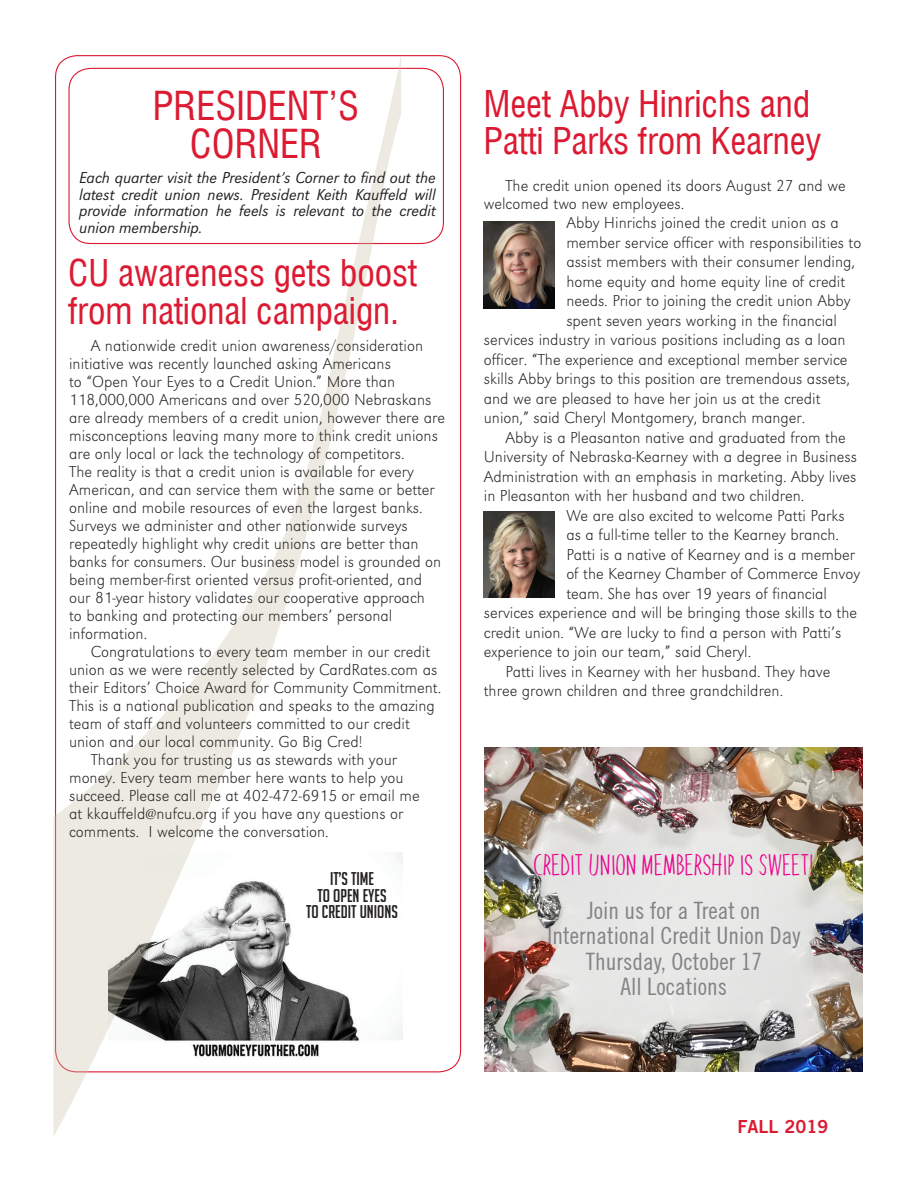
<style>
.page{position:relative;width:918px;height:1188px;background:#fff}
.page>*{position:absolute;margin:0;border:0;box-sizing:border-box;transform-origin:0 0}
.t1{font:39px "Corporate Condensed Regular SWFTE";color:#dc1a32}
.Bullet_List{font:36px/37.5px "Corporate Condensed Regular SWFTE";color:#dc1a32}
.t2{font:condensed 24px/25.5px "Trade Gothic No.18";color:#808285;text-align:center}
.t3{font:22.5px "Lemonade Stand";color:#ed028c}
.t4{font:18px "Big Noodle Titling";color:#231f20}
.t5{font:18px "Trade Gothic LT Std Bd 2";color:#dc1a32}
.t6{font:300 expanded 16.5px/18px "URW Grotesk";color:#231f20}
.t7{font:italic 300 16.5px/16.5px "URW Grotesk";color:#231f20;text-align:justify;scale:.95 1}
</style>
<div class="page">
<img style="left:484px;top:221px;width:70px;height:88px">
<img style="left:484px;top:512px;width:70px;height:85px">
<img style="left:485px;top:747px;width:378px;height:324px">
<svg style="left:53px;top:55px;width:349px;height:1082px"></svg>
<p class="t1" style="left:153px;top:82px;width:207px">PRESIDENT’S</p>
<p class="t1" style="left:190px;top:120px;width:134px">CORNER</p>
<p class="t7" style="left:79px;top:170px;width:377px">Each quarter visit the President’s Corner to find out the latest credit union news. President Keith Kauffeld will provide information he feels is relevant to the credit union membership.</p>
<p class="Bullet_List" style="left:68px;top:254px;width:350px">CU awareness gets boost from national campaign.</p>
<p class="t6" style="left:69px;top:336px;width:377px;text-indent:22px">A nationwide credit union awareness/consideration initiative was recently launched asking Americans<br>to “Open Your Eyes to a Credit Union.” More than 118,000,000 Americans and over 520,000 Nebraskans are already members of a credit union, however there are misconceptions leaving many more to think credit unions are only local or lack the technology of competitors.<br>The reality is that a credit union is available for every American, and can service them with the same or better online and mobile resources of even the largest banks.<br>Surveys we administer and other nationwide surveys repeatedly highlight why credit unions are better than banks for consumers. Our business model is grounded on being member-first oriented versus profit-oriented, and our 81-year history validates our cooperative approach<br>to banking and protecting our members’ personal information.</p>
<p class="t6" style="left:69px;top:642px;width:374px;text-indent:22px">Congratulations to every team member in our credit union as we were recently selected by CardRates.com as their Editors’ Choice Award for Community Commitment.<br>This is a national publication and speaks to the amazing team of staff and volunteers committed to our credit union and our local community. Go Big Cred!</p>
<p class="t6" style="left:69px;top:750px;width:352px;text-indent:22px">Thank you for trusting us as stewards with your money. Every team member here wants to help you succeed. Please call me at 402-472-6915 or email me at kkauffeld@nufcu.org if you have any questions or comments. I welcome the conversation.</p>
<p class="t4" style="left:330px;top:869px;width:46px">IT’S TIME</p>
<p class="t4" style="left:317px;top:886px;width:71px">TO OPEN EYES</p>
<p class="t4" style="left:306px;top:902px;width:93px">TO CREDIT UNIONS</p>
<p class="Bullet_List" style="left:484px;top:85px;width:328px">Meet Abby Hinrichs and</p>
<p class="Bullet_List" style="left:484px;top:122px;width:339px">Patti Parks from Kearney</p>
<p class="t6" style="left:484px;top:176px;width:363px;text-indent:22px">The credit union opened its doors August 27 and we welcomed two new employees.</p>
<p class="t6" style="left:566px;top:214px;width:274px">Abby Hinrichs joined the credit union as a</p>
<p class="t6" style="left:566px;top:233px;width:297px">member service officer with responsibilities to</p>
<p class="t6" style="left:566px;top:253px;width:290px">assist members with their consumer lending,</p>
<p class="t6" style="left:566px;top:272px;width:280px">home equity and home equity line of credit</p>
<p class="t6" style="left:566px;top:292px;width:286px">needs. Prior to joining the credit union Abby</p>
<p class="t6" style="left:566px;top:311px;width:272px">spent seven years working in the financial</p>
<p class="t6" style="left:484px;top:331px;width:363px">services industry in various positions including as a loan</p>
<p class="t6" style="left:484px;top:350px;width:365px">officer. “The experience and exceptional member service</p>
<p class="t6" style="left:484px;top:370px;width:368px">skills Abby brings to this position are tremendous assets,</p>
<p class="t6" style="left:484px;top:389px;width:338px">and we are pleased to have her join us at the credit</p>
<p class="t6" style="left:484px;top:409px;width:323px">union,” said Cheryl Montgomery, branch manger.</p>
<p class="t6" style="left:484px;top:427px;width:375px;line-height:19.5px;text-indent:22px">Abby is a Pleasanton native and graduated from the University of Nebraska-Kearney with a degree in Business Administration with an emphasis in marketing. Abby lives in Pleasanton with her husband and two children.</p>
<p class="t6" style="left:566px;top:506px;width:280px">We are also excited to welcome Patti Parks</p>
<p class="t6" style="left:566px;top:526px;width:274px">as a full-time teller to the Kearney branch.</p>
<p class="t6" style="left:566px;top:545px;width:290px">Patti is a native of Kearney and is a member</p>
<p class="t6" style="left:566px;top:565px;width:295px">of the Kearney Chamber of Commerce Envoy</p>
<p class="t6" style="left:566px;top:584px;width:262px">team. She has over 19 years of financial</p>
<p class="t6" style="left:484px;top:604px;width:375px">services experience and will be bringing those skills to the</p>
<p class="t6" style="left:484px;top:623px;width:359px">credit union. “We are lucky to find a person with Patti’s</p>
<p class="t6" style="left:484px;top:643px;width:269px">experience to join our team,” said Cheryl.</p>
<p class="t6" style="left:484px;top:661px;width:348px;line-height:19.5px;text-indent:22px">Patti lives in Kearney with her husband. They have three grown children and three grandchildren.</p>
<p class="t3" style="left:534px;top:847px;width:282px">CREDIT UNION MEMBERSHIP IS SWEET!</p>
<p class="t2" style="left:547px;top:897px;width:255px">Join us for a Treat on<br>International Credit Union Day<br>Thursday, October 17<br>All Locations</p>
<p class="t5" style="left:737px;top:1116px;width:93px">FALL 2019</p>
</div>
